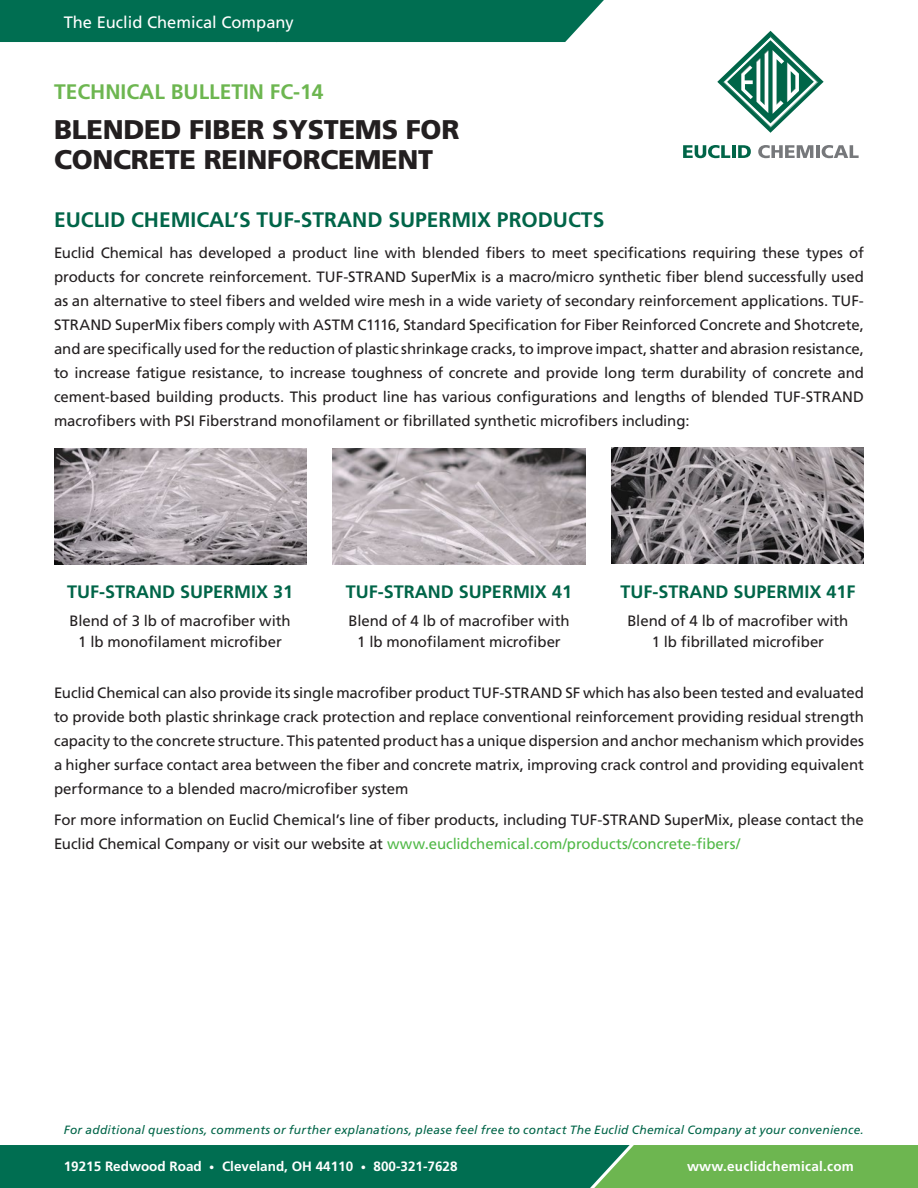
<style>
.page{position:relative;width:918px;height:1188px;background:#fff}
.page>*{position:absolute;margin:0;border:0;box-sizing:border-box;transform-origin:0 0}
.t1{font:900 27px/30px "Frutiger LT Std";letter-spacing:-.01em;color:#231f20}
.t2{font:700 21px "Frutiger LT Std";color:#006548}
.t3{font:700 21px "Frutiger LT Std";color:#6db650}
.t4{font:700 18px "Frutiger LT Std";color:#006548}
.t5{font:16.5px "Frutiger LT Std";color:#fff}
.t6{font:15px/24px "Frutiger LT Std";letter-spacing:-.005em;color:#231f20;text-align:center}
.t7{font:700 13.5px "Frutiger LT Std";color:#fff}
.t8{font:700 13.5px "Frutiger LT Std";letter-spacing:.02em;color:#fff}
.t9{font:italic 12px "Frutiger LT Std";letter-spacing:.02em;color:#006548}
.s1{color:#51b948}
.s2{font-size:10.5px}
</style>
<div class="page">
<svg style="left:0;top:1145px;width:918px;height:43px;background:#248651"></svg>
<div style="left:0;top:0;width:604px;height:42px;background:#006e51"></div>
<svg style="left:717px;top:31px;width:107px;height:102px"></svg>
<svg style="left:683px;top:145px;width:47px;height:13px"></svg>
<hr style="left:732px;top:145px;width:4px;height:13px;background:#006548">
<svg style="left:738px;top:145px;width:13px;height:13px"></svg>
<svg style="left:758px;top:145px;width:55px;height:13px"></svg>
<hr style="left:816px;top:145px;width:4px;height:13px;background:#76787b">
<svg style="left:822px;top:145px;width:37px;height:13px"></svg>
<img style="left:54px;top:448px;width:252px;height:117px">
<img style="left:333px;top:448px;width:252px;height:117px">
<img style="left:612px;top:447px;width:252px;height:117px">
<p class="t5" style="left:64px;top:13px;width:232px">The Euclid Chemical Company</p>
<p class="t3" style="left:54px;top:79px;width:271px">TECHNICAL BULLETIN FC-14</p>
<p class="t1" style="left:54px;top:114px;width:407px">BLENDED FIBER SYSTEMS FOR<br>CONCRETE REINFORCEMENT</p>
<p class="t2" style="left:54px;top:208px;width:552px">EUCLID CHEMICAL’S TUF-STRAND SUPERMIX PRODUCTS</p>
<p class="t6" style="left:54px;top:241px;width:812px;text-align:justify">Euclid Chemical has developed a product line with blended fibers to meet specifications requiring these types of products for concrete reinforcement. TUF-STRAND SuperMix is a macro/micro synthetic fiber blend successfully used as an alternative to steel fibers and welded wire mesh in a wide variety of secondary reinforcement applications. TUF-STRAND SuperMix fibers comply with ASTM C1116, Standard Specification for Fiber Reinforced Concrete and Shotcrete, and are specifically used for the reduction of plastic shrinkage cracks, to improve impact, shatter and abrasion resistance, to increase fatigue resistance, to increase toughness of concrete and provide long term durability of concrete and cement-based building products. This product line has various configurations and lengths of blended TUF-STRAND macrofibers with PSI Fiberstrand monofilament or fibrillated synthetic microfibers including:</p>
<p class="t4" style="left:67px;top:581px;width:228px">TUF-STRAND SUPERMIX 31</p>
<p class="t6" style="left:70px;top:610px;width:223px;line-height:21px">Blend of 3 lb of macrofiber with<br>1 lb monofilament microfiber</p>
<p class="t4" style="left:346px;top:581px;width:228px">TUF-STRAND SUPERMIX 41</p>
<p class="t6" style="left:348px;top:610px;width:223px;line-height:21px">Blend of 4 lb of macrofiber with<br>1 lb monofilament microfiber</p>
<p class="t4" style="left:620px;top:581px;width:237px">TUF-STRAND SUPERMIX 41F</p>
<p class="t6" style="left:627px;top:610px;width:223px;line-height:21px">Blend of 4 lb of macrofiber with<br>1 lb fibrillated microfiber</p>
<p class="t6" style="left:54px;top:681px;width:812px;text-align:justify">Euclid Chemical can also provide its single macrofiber product TUF-STRAND SF which has also been tested and evaluated to provide both plastic shrinkage crack protection and replace conventional reinforcement providing residual strength capacity to the concrete structure. This patented product has a unique dispersion and anchor mechanism which provides a higher surface contact area between the fiber and concrete matrix, improving crack control and providing equivalent performance to a blended macro/microfiber system</p>
<p class="t6" style="left:54px;top:808px;width:811px;text-align:left">For more information on Euclid Chemical’s line of fiber products, including TUF-STRAND SuperMix, please contact the<br>Euclid Chemical Company or visit our website at <span class="s1">www.euclidchemical.com/products/concrete-fibers/</span></p>
<p class="t9" style="left:64px;top:1123px;width:802px">For additional questions, comments or further explanations, please feel free to contact The Euclid Chemical Company at your convenience.</p>
<p class="t7" style="left:64px;top:1158px;width:395px">19215 Redwood Road <span class="s2">•</span> Cleveland, OH 44110 <span class="s2">•</span> 800-321-7628</p>
<p class="t8" style="left:687px;top:1158px;width:168px">www.euclidchemical.com</p>
</div>
